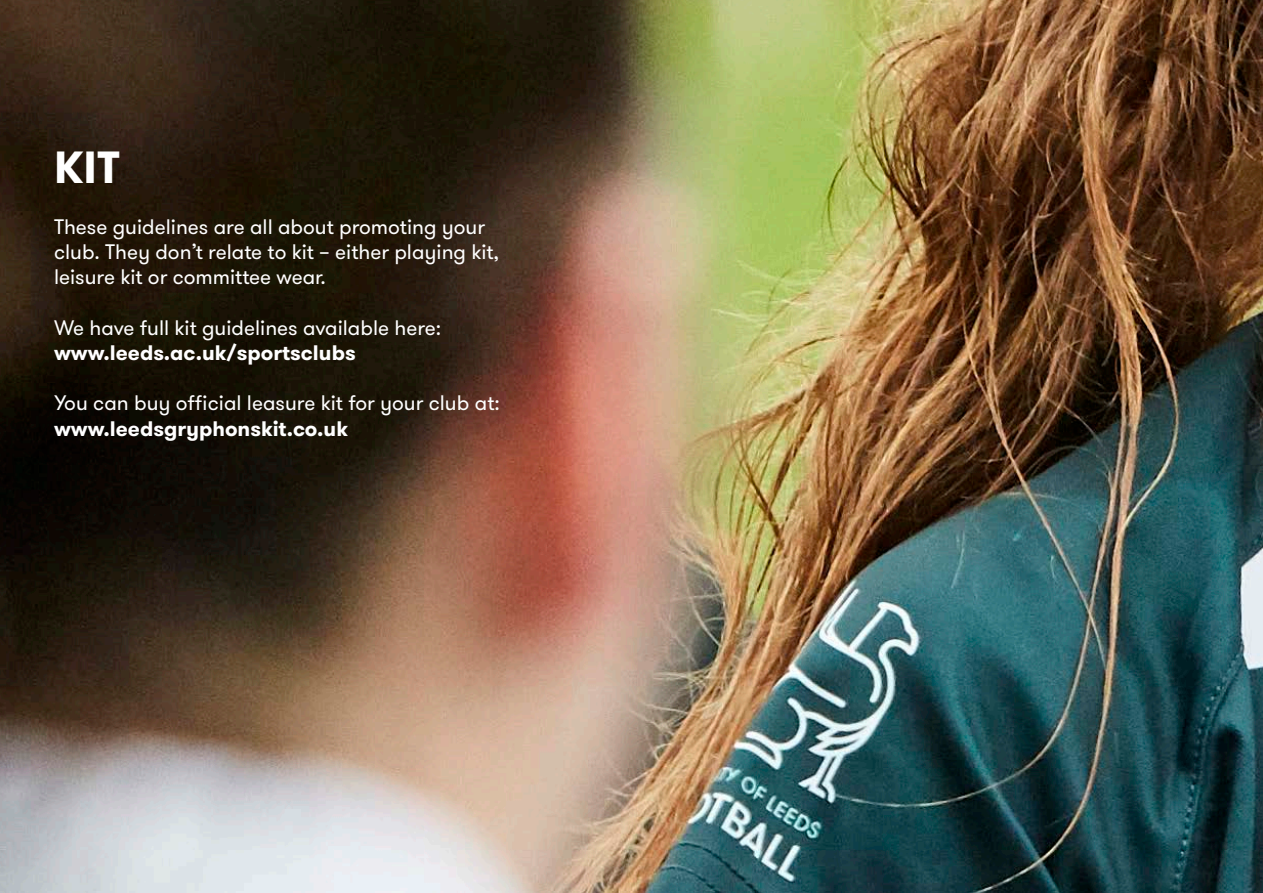
<style>
.page{position:relative;width:1263px;height:893px;background:#fff}
.page>*{position:absolute;margin:0;border:0;box-sizing:border-box;transform-origin:0 0}
.t1{font:700 45px "GT Walsheim";color:#fff}
.t2{font:21px/25.2px "GT Walsheim";color:#fff}
.t3{font:700 21px "GT Walsheim";color:#fff}
</style>
<div class="page">
<img style="left:0;top:0;width:1263px;height:893px">
<h1 class="t1" style="left:54px;top:137px;width:67px">KIT</h1>
<p class="t2" style="left:54px;top:215px;width:447px">These guidelines are all about promoting your club. They don’t relate to kit – either playing kit, leisure kit or committee wear.</p>
<p class="t2" style="left:54px;top:315px;width:389px">We have full kit guidelines available here:</p>
<p class="t3" style="left:54px;top:339px;width:303px">www.leeds.ac.uk/sportsclubs</p>
<p class="t2" style="left:54px;top:391px;width:447px">You can buy official leasure kit for your club at:</p>
<p class="t3" style="left:54px;top:415px;width:295px">www.leedsgryphonskit.co.uk</p>
</div>
